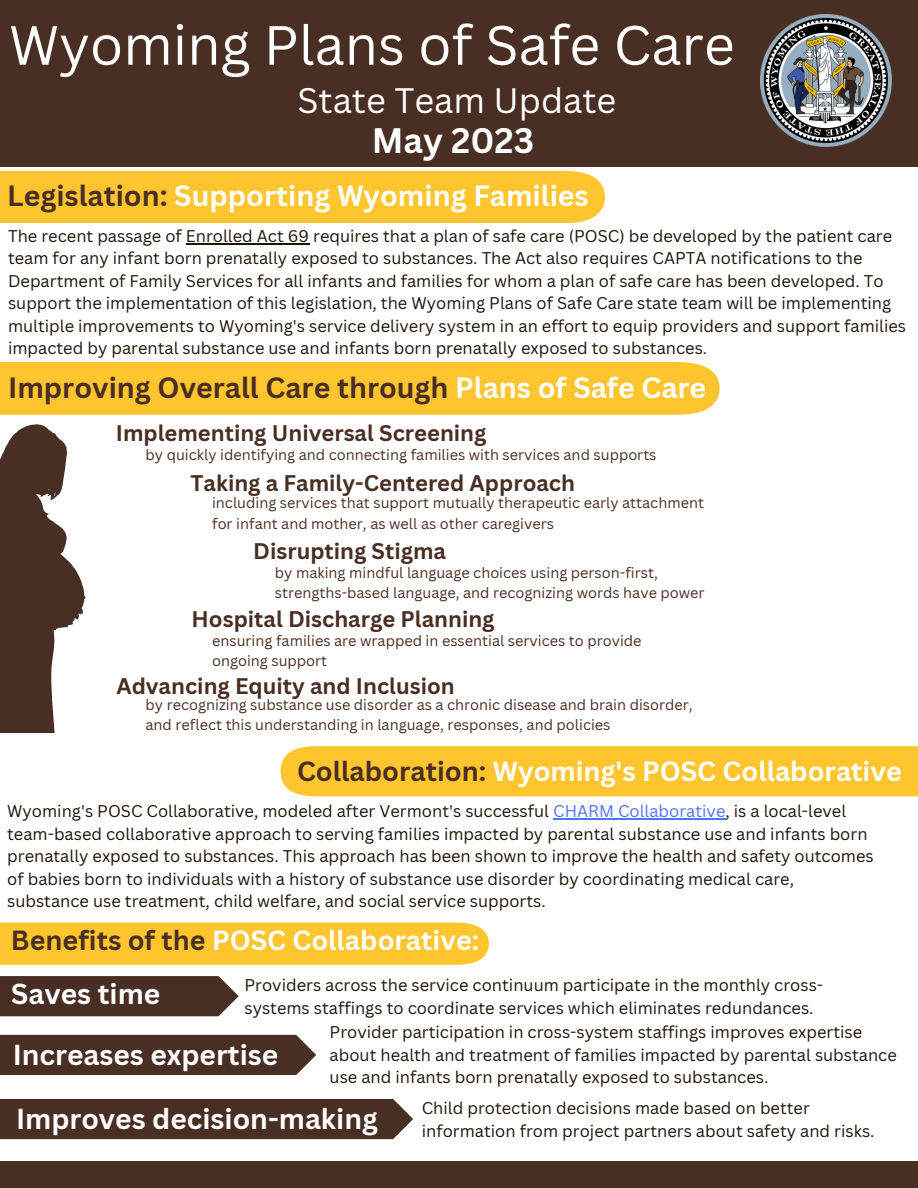
<style>
.page{position:relative;width:918px;height:1188px;background:#fff}
.page>*{position:absolute;margin:0;border:0;box-sizing:border-box;transform-origin:0 0}
.t1{font:54px "Canva Sans";color:#fff}
.t2{font:34.5px "Canva Sans";color:#fff}
.t3{font:700 34.5px "Canva Sans";color:#fff}
.t4{font:700 28.5px "Canva Sans";color:#482e23}
.t5{font:700 28.5px "Canva Sans";color:#fff}
.t6{font:700 28.2px "Canva Sans";color:#fff}
.t7{font:700 27px "Canva Sans";color:#fff}
.t8{font:700 22.05px "Canva Sans";color:#482e23}
.t9{font:16.5px/22.5px "Canva Sans";color:#1e1408}
.t10{font:14.55px/20.2px "Canva Sans";color:#482e23}
.s1{color:#482e23}
.s2{color:#fff}
.s3{color:#5271ff}
</style>
<div class="page">
<div style="left:0;top:0;width:918px;height:167px;background:#482e23"></div>
<div style="left:0;top:171px;width:605px;height:52px;background:#fec52f"></div>
<div style="left:0;top:1161px;width:918px;height:27px;background:#482e23"></div>
<img style="left:760px;top:15px;width:132px;height:131px">
<div style="left:0;top:976px;width:238px;height:40px;background:#482e23"></div>
<div style="left:0;top:922px;width:489px;height:43px;background:#fec52f"></div>
<div style="left:0;top:1035px;width:316px;height:40px;background:#482e23"></div>
<div style="left:0;top:1099px;width:413px;height:40px;background:#482e23"></div>
<div style="left:281px;top:746px;width:637px;height:50px;background:#fec52f"></div>
<svg style="left:0;top:362px;width:720px;height:371px"></svg>
<hr style="left:186px;top:243px;width:123px;height:1px;background:#1e1408">
<hr style="left:553px;top:818px;width:172px;height:2px;background:#5271ff">
<p class="t1" style="left:9px;top:7px;width:727px">Wyoming Plans of Safe Care</p>
<p class="t2" style="left:297px;top:76px;width:320px">State Team Update</p>
<p class="t3" style="left:372px;top:116px;width:164px">May 2023</p>
<p class="t5" style="left:7px;top:175px;width:583px"><span class="s1">Legislation:</span> Supporting Wyoming Families</p>
<p class="t9" style="left:8px;top:224px;width:900px">The recent passage of Enrolled Act 69 requires that a plan of safe care (POSC) be developed by the patient care team for any infant born prenatally exposed to substances. The Act also requires CAPTA notifications to the Department of Family Services for all infants and families for whom a plan of safe care has been developed. To support the implementation of this legislation, the Wyoming Plans of Safe Care state team will be implementing multiple improvements to Wyoming's service delivery system in an effort to equip providers and support families impacted by parental substance use and infants born prenatally exposed to substances.</p>
<p class="t4" style="left:8px;top:367px;width:700px">Improving Overall Care through <span class="s2">Plans of Safe Care</span></p>
<p class="t8" style="left:116px;top:417px;width:372px">Implementing Universal Screening</p>
<p class="t10" style="left:146px;top:444px;width:512px">by quickly identifying and connecting families with services and supports</p>
<p class="t10" style="left:212px;top:493px;width:493px">including services that support mutually therapeutic early attachment for infant and mother, as well as other caregivers</p>
<p class="t10" style="left:275px;top:562px;width:431px">by making mindful language choices using person-first, strengths-based language, and recognizing words have power</p>
<p class="t10" style="left:212px;top:630px;width:431px">ensuring families are wrapped in essential services to provide ongoing support</p>
<p class="t10" style="left:146px;top:694px;width:549px">by recognizing substance use disorder as a chronic disease and brain disorder, and reflect this understanding in language, responses, and policies</p>
<p class="t8" style="left:191px;top:467px;width:386px">Taking a Family-Centered Approach</p>
<p class="t8" style="left:253px;top:535px;width:194px">Disrupting Stigma</p>
<p class="t8" style="left:192px;top:603px;width:304px">Hospital Discharge Planning</p>
<p class="t8" style="left:116px;top:670px;width:340px">Advancing Equity and Inclusion</p>
<p class="t7" style="left:297px;top:752px;width:606px"><span class="s1">Collaboration:</span> Wyoming's POSC Collaborative</p>
<p class="t9" style="left:7px;top:800px;width:868px">Wyoming's POSC Collaborative, modeled after Vermont's successful <span class="s3">CHARM Collaborative</span>, is a local-level team-based collaborative approach to serving families impacted by parental substance use and infants born prenatally exposed to substances. This approach has been shown to improve the health and safety outcomes of babies born to individuals with a history of substance use disorder by coordinating medical care, substance use treatment, child welfare, and social service supports.</p>
<p class="t7" style="left:11px;top:921px;width:470px"><span class="s1">Benefits of the</span> POSC Collaborative:</p>
<p class="t9" style="left:244px;top:974px;width:580px">Providers across the service continuum participate in the monthly cross&shy;systems staffings to coordinate services which eliminates redundances.</p>
<p class="t6" style="left:11px;top:974px;width:151px">Saves time</p>
<p class="t6" style="left:13px;top:1034px;width:267px">Increases expertise</p>
<p class="t6" style="left:16px;top:1099px;width:363px">Improves decision-making</p>
<p class="t9" style="left:330px;top:1020px;width:569px">Provider participation in cross-system staffings improves expertise about health and treatment of families impacted by parental substance use and infants born prenatally exposed to substances.</p>
<p class="t9" style="left:422px;top:1097px;width:454px">Child protection decisions made based on better information from project partners about safety and risks.</p>
</div>
